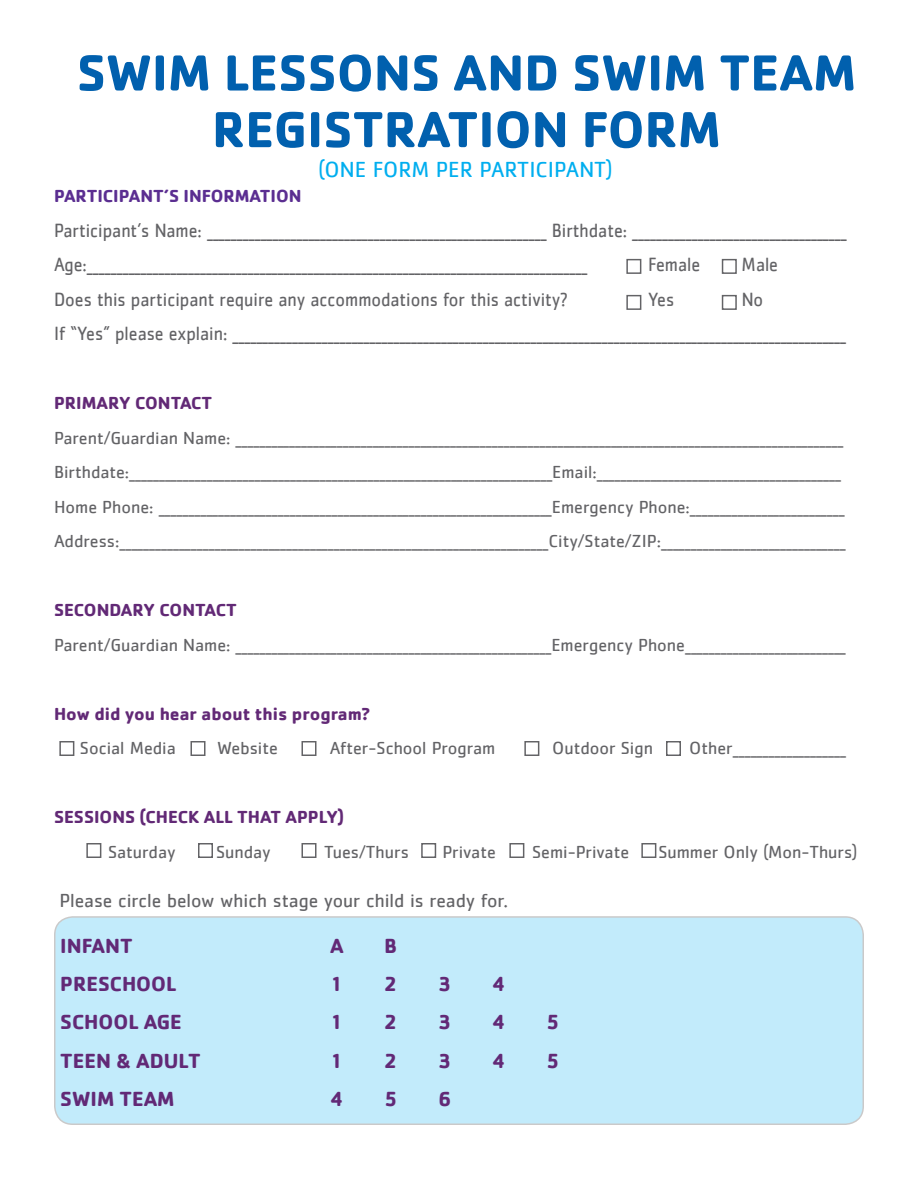
<style>
.page{position:relative;width:918px;height:1188px;background:#fff}
.page>*{position:absolute;margin:0;border:0;box-sizing:border-box;transform-origin:0 0}
.Heading_1{font:700 52.5px/56.7px "Cachet";color:#0160ae;text-align:center}
.t1{font:22.5px "Cachet";color:#00aeef}
.t2{font:700 21.15px "Cachet";color:#622976}
.t3{font:19.8px "Cachet";color:#636366;scale:.91 1}
.t4{font:19.5px "Cachet";color:#636366}
.t5{font:18px "Cachet";color:#636366}
.t6{font:700 18px "Cachet";color:#622976}
.t7{font:700 18px "Cachet";color:#5b2e91}
</style>
<div class="page">
<div style="left:55px;top:917px;width:808px;height:207px;background:#c2ebfb;border-radius:18px"></div>
<div style="left:54px;top:916px;width:810px;height:209px;border:2px solid #231f20;border-radius:18px"></div>
<div style="left:59px;top:741px;width:15px;height:15px;border:1px solid #636366"></div>
<div style="left:191px;top:741px;width:15px;height:15px;border:1px solid #636366"></div>
<div style="left:301px;top:741px;width:15px;height:15px;border:1px solid #636366"></div>
<div style="left:524px;top:741px;width:15px;height:15px;border:1px solid #636366"></div>
<div style="left:666px;top:741px;width:15px;height:15px;border:1px solid #636366"></div>
<div style="left:626px;top:295px;width:15px;height:15px;border:1px solid #636366"></div>
<div style="left:626px;top:259px;width:15px;height:15px;border:1px solid #636366"></div>
<div style="left:722px;top:259px;width:15px;height:15px;border:1px solid #636366"></div>
<div style="left:722px;top:295px;width:15px;height:15px;border:1px solid #636366"></div>
<div style="left:86px;top:843px;width:15px;height:15px;border:1px solid #636366"></div>
<div style="left:198px;top:843px;width:15px;height:15px;border:1px solid #636366"></div>
<div style="left:301px;top:843px;width:15px;height:15px;border:1px solid #636366"></div>
<div style="left:421px;top:843px;width:15px;height:15px;border:1px solid #636366"></div>
<div style="left:509px;top:843px;width:15px;height:15px;border:1px solid #636366"></div>
<div style="left:641px;top:843px;width:15px;height:15px;border:1px solid #636366"></div>
<p class="Heading_1" style="left:77px;top:43px;width:781px">SWIM LESSONS AND SWIM TEAM<br>REGISTRATION FORM</p>
<p class="t1" style="left:318px;top:156px;width:296px">(ONE FORM PER PARTICIPANT)</p>
<p class="t7" style="left:54px;top:184px;width:249px">PARTICIPANT’S INFORMATION</p>
<p class="t3" style="left:54px;top:218px;width:873px">Participant’s Name: _________________________________________________________ Birthdate: ____________________________________</p>
<p class="t3" style="left:54px;top:253px;width:588px">Age:____________________________________________________________________________________</p>
<p class="t3" style="left:648px;top:253px;width:59px">Female</p>
<p class="t3" style="left:742px;top:253px;width:42px">Male</p>
<p class="t3" style="left:54px;top:287px;width:567px">Does this participant require any accommodations for this activity?</p>
<p class="t3" style="left:648px;top:287px;width:30px">Yes</p>
<p class="t3" style="left:742px;top:287px;width:25px">No</p>
<p class="t3" style="left:54px;top:322px;width:872px">If “Yes” please explain: _______________________________________________________________________________________________________</p>
<p class="t6" style="left:54px;top:391px;width:160px">PRIMARY CONTACT</p>
<p class="t5" style="left:54px;top:427px;width:791px">Parent/Guardian Name: ______________________________________________________________________________________________________</p>
<p class="t5" style="left:54px;top:462px;width:788px">Birthdate:_______________________________________________________________________Email:_________________________________________</p>
<p class="t5" style="left:54px;top:496px;width:792px">Home Phone: __________________________________________________________________Emergency Phone:__________________________</p>
<p class="t5" style="left:54px;top:531px;width:793px">Address:________________________________________________________________________City/State/ZIP:_______________________________</p>
<p class="t6" style="left:54px;top:598px;width:184px">SECONDARY CONTACT</p>
<p class="t5" style="left:54px;top:634px;width:793px">Parent/Guardian Name: _____________________________________________________Emergency Phone___________________________</p>
<p class="t6" style="left:54px;top:702px;width:318px">How did you hear about this program?</p>
<p class="t5" style="left:80px;top:738px;width:97px">Social Media</p>
<p class="t5" style="left:217px;top:738px;width:62px">Website</p>
<p class="t5" style="left:330px;top:738px;width:167px">After-School Program</p>
<p class="t5" style="left:552px;top:738px;width:102px">Outdoor Sign</p>
<p class="t5" style="left:689px;top:738px;width:158px">Other___________________</p>
<p class="t6" style="left:54px;top:805px;width:292px">SESSIONS (CHECK ALL THAT APPLY)</p>
<p class="t5" style="left:108px;top:841px;width:69px">Saturday</p>
<p class="t5" style="left:216px;top:841px;width:56px">Sunday</p>
<p class="t5" style="left:324px;top:841px;width:86px">Tues/Thurs</p>
<p class="t5" style="left:442px;top:841px;width:55px">Private</p>
<p class="t5" style="left:532px;top:841px;width:99px">Semi-Private</p>
<p class="t5" style="left:658px;top:841px;width:201px">Summer Only (Mon-Thurs)</p>
<p class="t4" style="left:59px;top:889px;width:450px">Please circle below which stage your child is ready for.</p>
<p class="t2" style="left:60px;top:932px;width:74px">INFANT</p>
<p class="t2" style="left:330px;top:932px;width:15px">A</p>
<p class="t2" style="left:384px;top:932px;width:15px">B</p>
<p class="t2" style="left:60px;top:970px;width:117px">PRESCHOOL</p>
<p class="t2" style="left:330px;top:970px;width:15px">1</p>
<p class="t2" style="left:384px;top:970px;width:15px">2</p>
<p class="t2" style="left:438px;top:970px;width:15px">3</p>
<p class="t2" style="left:492px;top:970px;width:15px">4</p>
<p class="t2" style="left:60px;top:1009px;width:123px">SCHOOL AGE</p>
<p class="t2" style="left:330px;top:1009px;width:15px">1</p>
<p class="t2" style="left:384px;top:1009px;width:15px">2</p>
<p class="t2" style="left:438px;top:1009px;width:15px">3</p>
<p class="t2" style="left:492px;top:1009px;width:15px">4</p>
<p class="t2" style="left:546px;top:1009px;width:15px">5</p>
<p class="t2" style="left:60px;top:1047px;width:142px">TEEN &amp; ADULT</p>
<p class="t2" style="left:330px;top:1047px;width:15px">1</p>
<p class="t2" style="left:384px;top:1047px;width:15px">2</p>
<p class="t2" style="left:438px;top:1047px;width:15px">3</p>
<p class="t2" style="left:492px;top:1047px;width:15px">4</p>
<p class="t2" style="left:546px;top:1047px;width:15px">5</p>
<p class="t2" style="left:60px;top:1085px;width:116px">SWIM TEAM</p>
<p class="t2" style="left:330px;top:1085px;width:15px">4</p>
<p class="t2" style="left:384px;top:1085px;width:15px">5</p>
<p class="t2" style="left:438px;top:1085px;width:15px">6</p>
</div>
